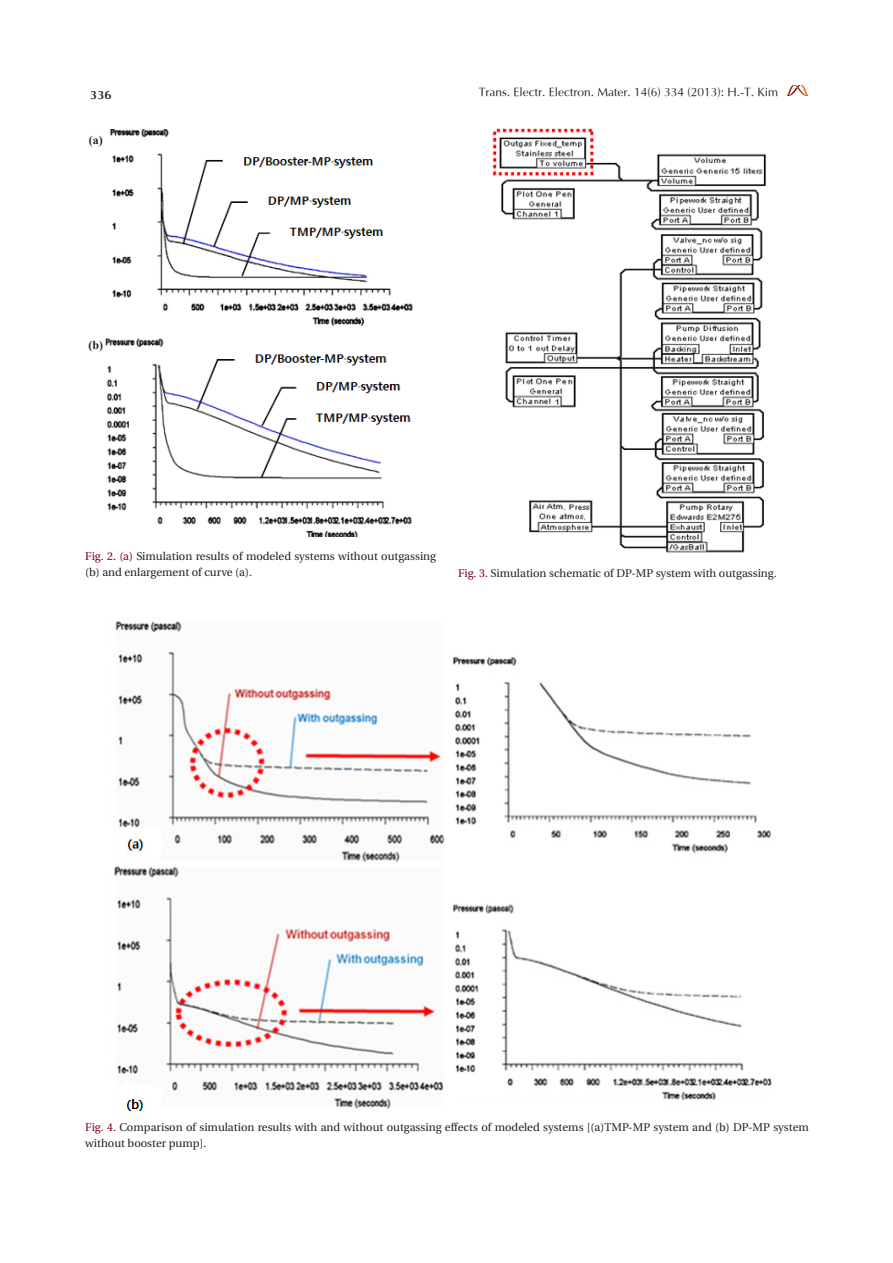
<style>
.page{position:relative;width:893px;height:1263px;background:#fff}
.page>*{position:absolute;margin:0;border:0;box-sizing:border-box;transform-origin:0 0}
.t1{font:12px "Optima";color:#231f20}
.t2{font:700 12px "Times New Roman";color:#231f20}
.t3{font:700 12px "Optima";color:#231f20}
.t4{font:11.25px/15.9px "Utopia";color:#231f20}
.s1{color:#790015}
</style>
<div class="page">
<img style="left:787px;top:86px;width:21px;height:10px">
<img style="left:493px;top:128px;width:273px;height:425px">
<img style="left:110px;top:129px;width:303px;height:197px">
<img style="left:105px;top:338px;width:307px;height:198px">
<img style="left:114px;top:621px;width:658px;height:492px">
<p class="t3" style="left:90px;top:88px;width:23px">336</p>
<p class="t1" style="left:479px;top:84px;width:301px">Trans. Electr. Electron. Mater. 14(6) 334 (2013): H.-T. Kim</p>
<p class="t2" style="left:89px;top:131px;width:15px">(a)</p>
<p class="t2" style="left:89px;top:336px;width:16px">(b)</p>
<p class="t4" style="left:85px;top:548px;width:352px"><span class="s1">Fig. 2. (a)</span> Simulation results of modeled systems without outgassing (b) and enlargement of curve (a).</p>
<p class="t4" style="left:458px;top:565px;width:320px"><span class="s1">Fig. 3.</span> Simulation schematic of DP-MP system with outgassing.</p>
<p class="t4" style="left:85px;top:1119px;width:725px"><span class="s1">Fig. 4.</span> Comparison of simulation results with and without outgassing effects of modeled systems [(a)TMP-MP system and (b) DP-MP system without booster pump].</p>
</div>
